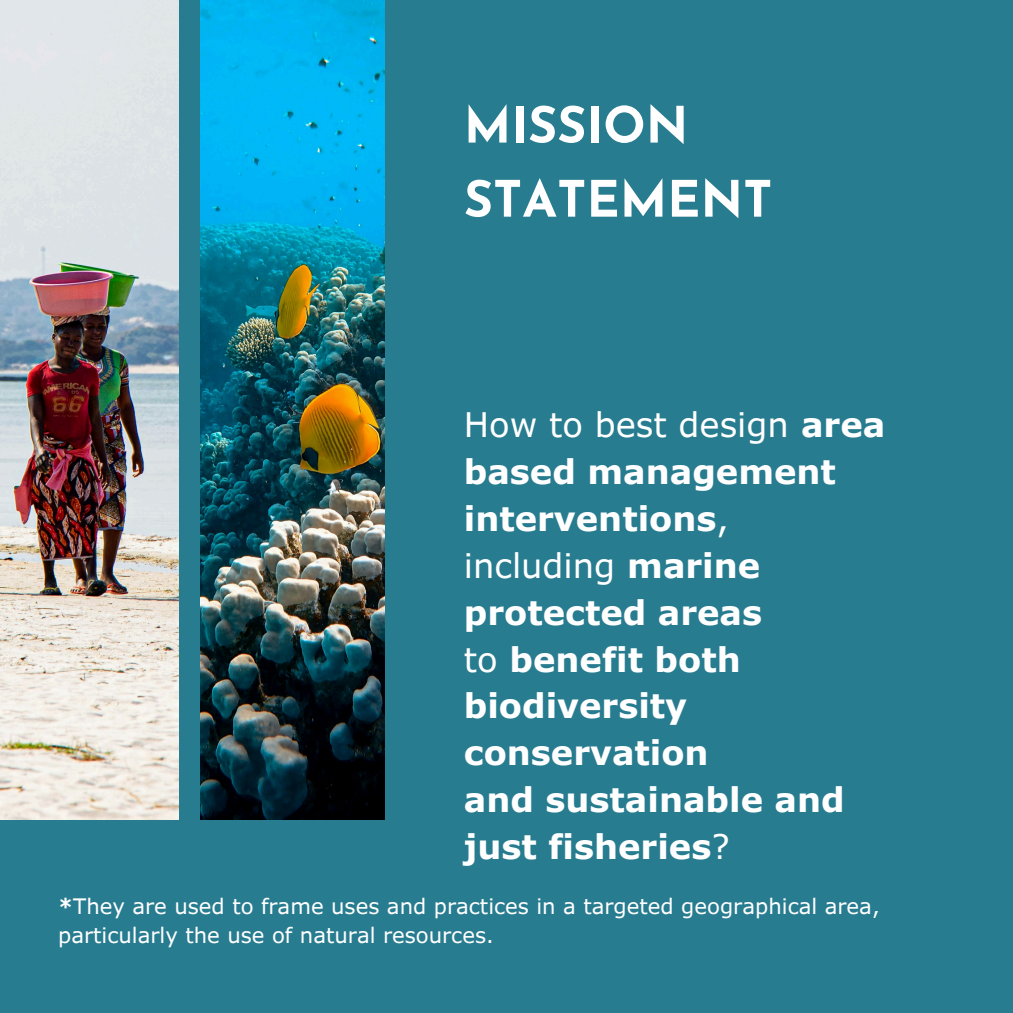
<style>
.page{position:relative;width:1013px;height:1013px;background:#fff}
.page>*{position:absolute;margin:0;border:0;box-sizing:border-box;transform-origin:0 0}
.t1{font:700 50px/74px "Josefin Sans";color:#fff}
.t2{font:700 33.75px/46.9px "Verdana Pro";color:#fff}
.t3{font:21.25px/29px "Verdana Pro";color:#fff}
.s1{font-weight:400}
.s2{font-weight:700}
</style>
<div class="page">
<div style="left:0;top:0;width:1012px;height:1012px;background:#287c90"></div>
<img style="left:201px;top:0;width:183px;height:819px">
<img style="left:0;top:0;width:179px;height:819px">
<p class="t1" style="left:464px;top:93px;width:310px">MISSION<br>STATEMENT</p>
<h1 class="t2" style="left:464px;top:400px;width:423px"><span class="s1">How to best design</span> area based management interventions<span class="s1">, including</span> marine protected areas<br><span class="s1">to</span> benefit both biodiversity conservation<br>and sustainable and just fisheries<span class="s1">?</span></h1>
<p class="t3" style="left:58px;top:890px;width:823px"><span class="s2">*</span>They are used to frame uses and practices in a targeted geographical area, particularly the use of natural resources.</p>
</div>
